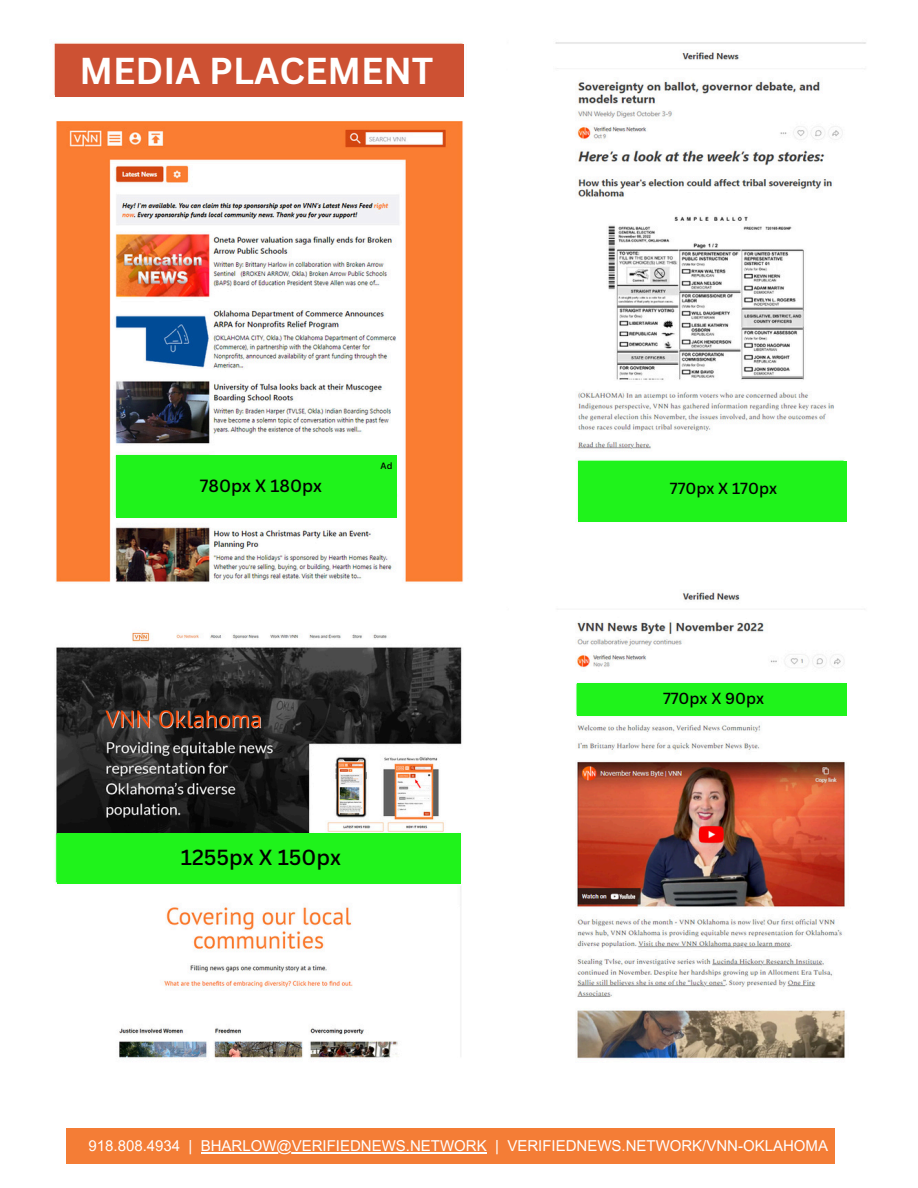
<style>
.page{position:relative;width:918px;height:1188px;background:#fff}
.page>*{position:absolute;margin:0;border:0;box-sizing:border-box;transform-origin:0 0}
.t1{font:700 36.45px "Canva Sans";color:#fffffe}
.t2{font:500 21.3px "Canva Sans";color:#000}
.t3{font:500 17.25px "Canva Sans";color:#000}
.t4{font:500 15.6px "Canva Sans";color:#000}
.t5{font:15px "Arial MT Pro";color:#fff}
.t6{font:500 8.85px "Canva Sans";color:#000}
</style>
<div class="page">
<img style="left:54px;top:43px;width:410px;height:1015px">
<img style="left:555px;top:42px;width:311px;height:1017px">
<div style="left:116px;top:455px;width:281px;height:63px;background:#1ff31b"></div>
<div style="left:55px;top:44px;width:408px;height:53px;background:#cd5133"></div>
<div style="left:66px;top:1128px;width:769px;height:36px;background:#f47d36"></div>
<hr style="left:201px;top:1152px;width:286px;height:1px;background:#fff">
<div style="left:578px;top:461px;width:269px;height:61px;background:#1ff31b"></div>
<div style="left:578px;top:684px;width:269px;height:32px;background:#1ff31b"></div>
<div style="left:57px;top:833px;width:404px;height:51px;background:#1ff31b"></div>
<h2 class="t1" style="left:80px;top:45px;width:355px">MEDIA PLACEMENT</h2>
<h3 class="t3" style="left:200px;top:473px;width:124px">780px X 180px</h3>
<p class="t6" style="left:381px;top:460px;width:13px">Ad</p>
<h2 class="t2" style="left:181px;top:842px;width:162px">1255px X 150px</h2>
<h3 class="t4" style="left:670px;top:477px;width:109px">770px X 170px</h3>
<h4 class="t4" style="left:663px;top:688px;width:103px">770px X 90px</h4>
<p class="t5" style="left:88px;top:1140px;width:105px">918.808.4934 |</p>
<h3 class="t5" style="left:201px;top:1140px;width:629px">BHARLOW@VERIFIEDNEWS.NETWORK | VERIFIEDNEWS.NETWORK/VNN-OKLAHOMA</h3>
</div>
